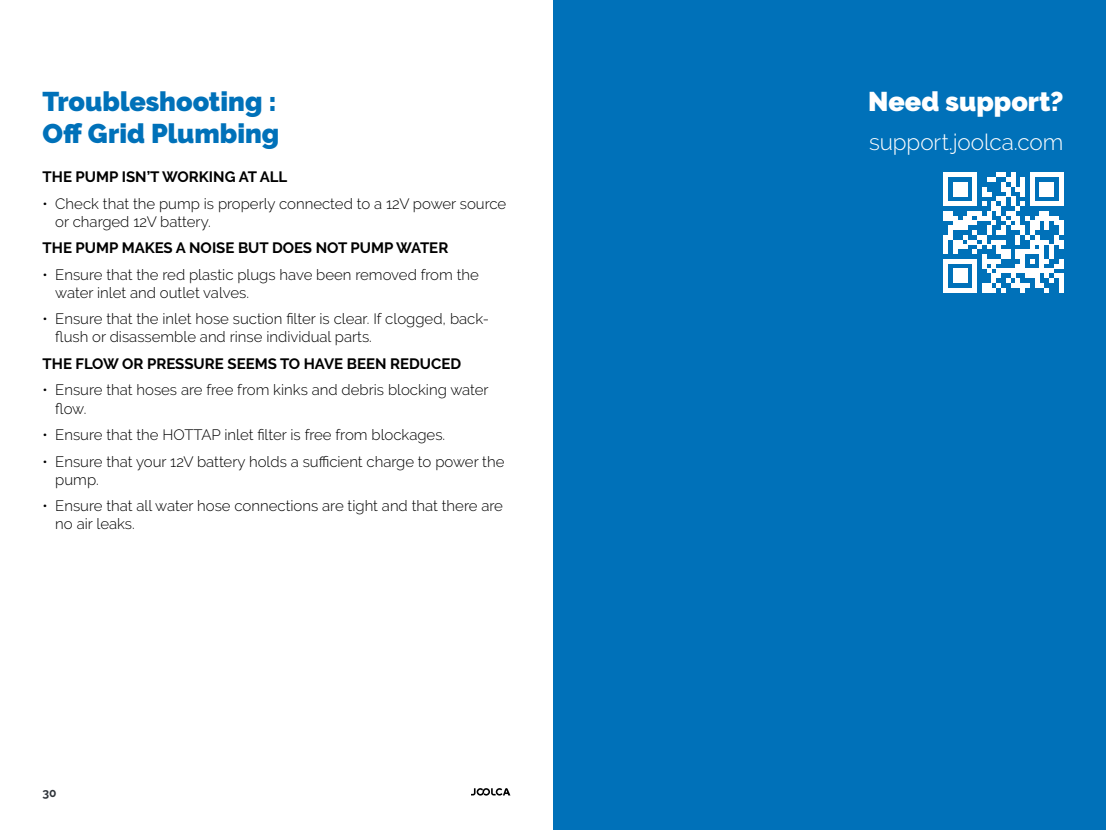
<style>
.page{position:relative;width:1106px;height:830px;background:#fff}
.page>*{position:absolute;margin:0;border:0;box-sizing:border-box;transform-origin:0 0}
.t1{font:900 27px/32.4px "Raleway";color:#0071b9}
.t2{font:900 27px "Raleway";color:#fff}
.t3{font:300 22.5px "Raleway";letter-spacing:-.005em;color:#fff}
.t4{font:300 15px/18px "Raleway";color:#000}
.t5{font:700 15px "Raleway";color:#000}
.t6{font:700 12px "Raleway";color:#2f343a}
</style>
<div class="page">
<div style="left:553px;top:0;width:553px;height:829px;background:#0071b9"></div>
<svg style="left:943px;top:172px;width:120px;height:120px"></svg>
<svg style="left:471px;top:788px;width:39px;height:7px"></svg>
<h1 class="t1" style="left:43px;top:85px;width:238px">Troubleshooting :<br>Off Grid Plumbing</h1>
<p class="t5" style="left:43px;top:168px;width:246px">THE PUMP ISN’T WORKING AT ALL</p>
<p class="t4" style="left:55px;top:194px;width:452px;text-indent:-13px">• Check that the pump is properly connected to a 12V power source or charged 12V battery.</p>
<p class="t5" style="left:43px;top:239px;width:407px">THE PUMP MAKES A NOISE BUT DOES NOT PUMP WATER</p>
<p class="t4" style="left:55px;top:265px;width:425px;text-indent:-13px">• Ensure that the red plastic plugs have been removed from the water inlet and outlet valves.</p>
<p class="t4" style="left:55px;top:310px;width:435px;text-indent:-13px">• Ensure that the inlet hose suction filter is clear. If clogged, back&shy;flush or disassemble and rinse individual parts.</p>
<p class="t5" style="left:43px;top:355px;width:420px">THE FLOW OR PRESSURE SEEMS TO HAVE BEEN REDUCED</p>
<p class="t4" style="left:55px;top:381px;width:435px;text-indent:-13px">• Ensure that hoses are free from kinks and debris blocking water flow.</p>
<p class="t4" style="left:43px;top:425px;width:404px">• Ensure that the HOTTAP inlet filter is free from blockages.</p>
<p class="t4" style="left:55px;top:452px;width:451px;text-indent:-13px">• Ensure that your 12V battery holds a sufficient charge to power the pump.</p>
<p class="t4" style="left:55px;top:496px;width:449px;text-indent:-13px">• Ensure that all water hose connections are tight and that there are no air leaks.</p>
<p class="t6" style="left:43px;top:785px;width:16px">30</p>
<h1 class="t2" style="left:868px;top:85px;width:197px">Need support?</h1>
<h2 class="t3" style="left:869px;top:129px;width:196px">support.joolca.com</h2>
</div>
